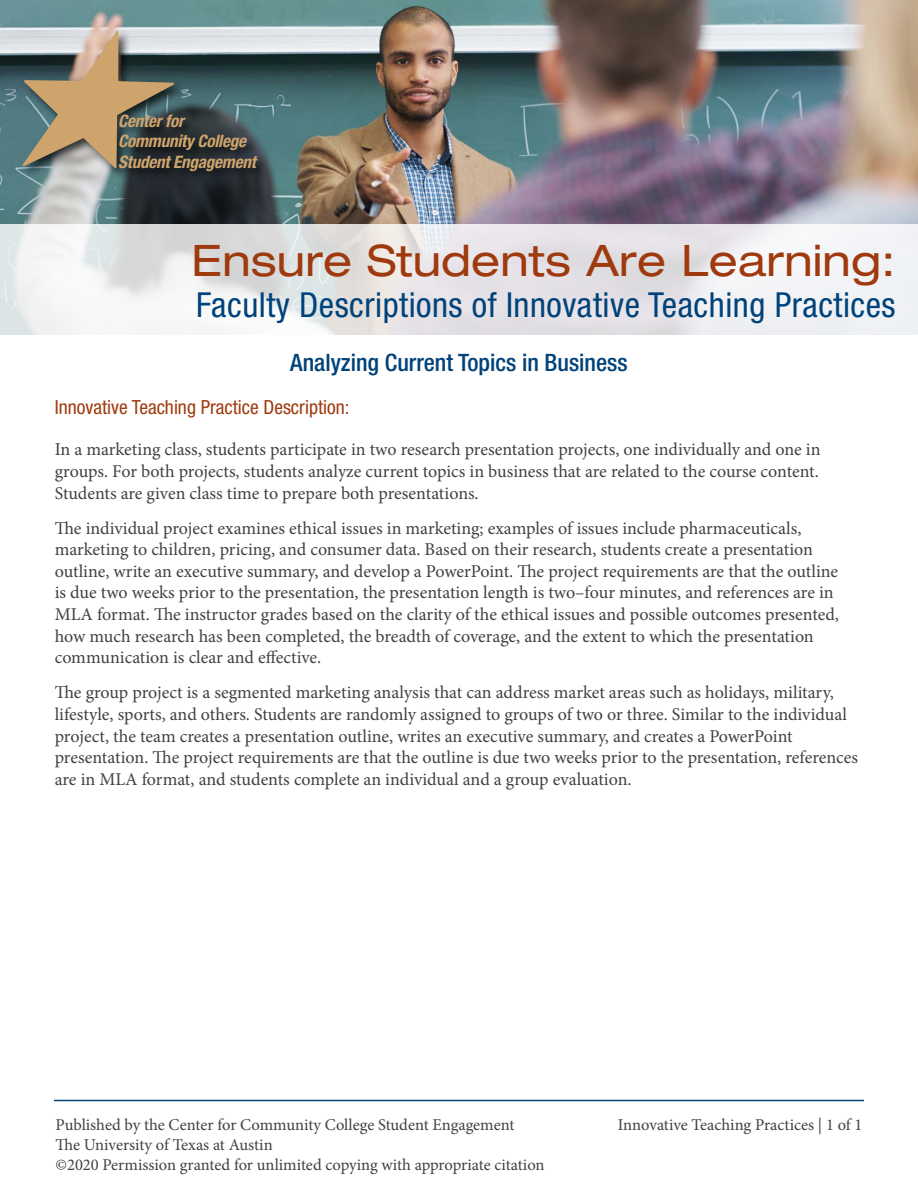
<style>
.page{position:relative;width:918px;height:1188px;background:#fff}
.page>*{position:absolute;margin:0;border:0;box-sizing:border-box;transform-origin:0 0}
.t1{font:expanded 43.5px "Helvetica Neue LT Std";letter-spacing:.005em;color:#9f3a0e}
.t2{font:condensed 34.5px "Helvetica Neue LT Std";letter-spacing:.015em;color:#00427a}
.t3{font:500 condensed 24px "Helvetica Neue LT Std";color:#00427a}
.t4{font:condensed 19.5px "Helvetica Neue LT Std";color:#9f3a0e}
.t5{font:18px/21.6px "Minion Pro";letter-spacing:-.005em;color:#414042}
.t6{font:italic 700 condensed 17.1px/20.5px "Helvetica Neue LT Std";letter-spacing:-.015em;color:#cfa46c}
.t7{font:16.5px/19.8px "Minion Pro";color:#414042}
</style>
<div class="page">
<hr style="left:54px;top:1100px;width:810px;height:1px;background:#00427a">
<img style="left:0;top:0;width:918px;height:224px">
<svg style="left:0;top:224px;width:918px;height:111px"></svg>
<div style="left:20px;top:28px;width:250px;height:155px;background:#000;opacity:.75"></div>
<svg style="left:22px;top:31px;width:152px;height:138px;background:#8c8573"></svg>
<p class="t6" style="left:118px;top:110px;width:139px">Center for<br>Community College<br>Student Engagement</p>
<h1 class="t1" style="left:192px;top:234px;width:706px">Ensure Students Are Learning:</h1>
<h2 class="t2" style="left:196px;top:285px;width:701px">Faculty Descriptions of Innovative Teaching Practices</h2>
<h3 class="t3" style="left:290px;top:348px;width:339px">Analyzing Current Topics in Business</h3>
<p class="t4" style="left:55px;top:395px;width:296px">Innovative Teaching Practice Description:</p>
<p class="t5" style="left:55px;top:439px;width:767px;text-align:justify">In a marketing class, students participate in two research presentation projects, one individually and one in groups. For both projects, students analyze current topics in business that are related to the course content.<br>Students are given class time to prepare both presentations.</p>
<p class="t5" style="left:55px;top:517px;width:786px">The individual project examines ethical issues in marketing; examples of issues include pharmaceuticals, marketing to children, pricing, and consumer data. Based on their research, students create a presentation outline, write an executive summary, and develop a PowerPoint. The project requirements are that the outline is due two weeks prior to the presentation, the presentation length is two–four minutes, and references are in MLA format. The instructor grades based on the clarity of the ethical issues and possible outcomes presented, how much research has been completed, the breadth of coverage, and the extent to which the presentation communication is clear and effective.</p>
<p class="t5" style="left:55px;top:682px;width:805px">The group project is a segmented marketing analysis that can address market areas such as holidays, military, lifestyle, sports, and others. Students are randomly assigned to groups of two or three. Similar to the individual project, the team creates a presentation outline, writes an executive summary, and creates a PowerPoint presentation. The project requirements are that the outline is due two weeks prior to the presentation, references are in MLA format, and students complete an individual and a group evaluation.</p>
<p class="t7" style="left:56px;top:1115px;width:460px">Published by the Center for Community College Student Engagement</p>
<p class="t7" style="left:618px;top:1115px;width:246px">Innovative Teaching Practices | 1 of 1</p>
<p class="t7" style="left:56px;top:1135px;width:491px">The University of Texas at Austin<br>©2020 Permission granted for unlimited copying with appropriate citation</p>
</div>
